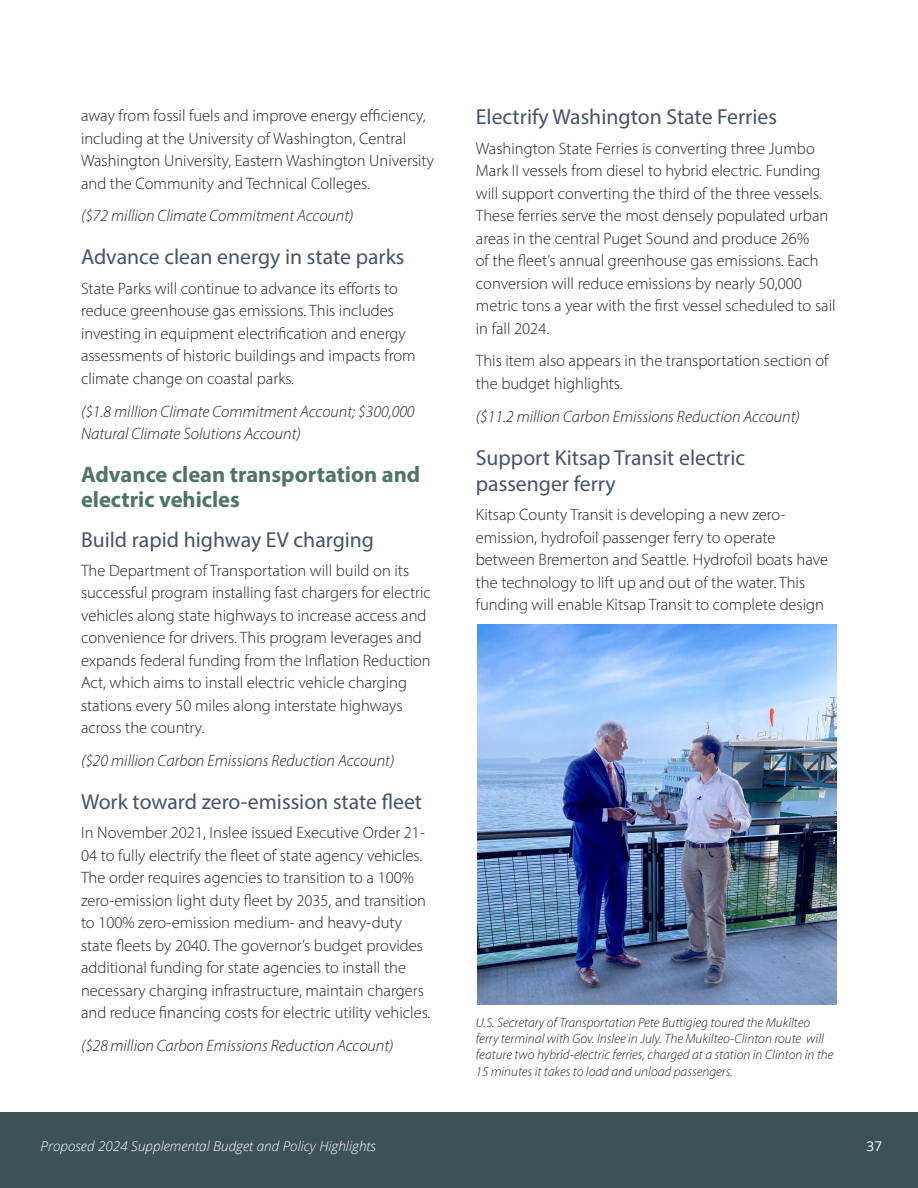
<style>
.page{position:relative;width:918px;height:1188px;background:#fff}
.page>*{position:absolute;margin:0;border:0;box-sizing:border-box;transform-origin:0 0}
.Section_Heading{font:700 22.5px/25.5px "Myriad Pro";color:#4f7469}
.Heading_2{font:21.75px/26.1px "Myriad Pro";color:#44546a}
.Body_text{font:300 16.5px/22.5px "Myriad Pro";color:#231f20}
.dollar_amount{font:italic 300 16.5px/22.5px "Myriad Pro";color:#231f20}
.t1{font:italic 300 13.5px/16.2px "Myriad Pro";color:#231f20}
.t2{font:italic 300 13.5px "Open Sans";color:#fff}
.t3{font:13.5px "Open Sans";color:#fff}
.s1{font-style:italic}
</style>
<div class="page">
<div style="left:0;top:1113px;width:918px;height:75px;background:#3d5257"></div>
<img style="left:477px;top:624px;width:360px;height:380px">
<p class="Body_text" style="left:81px;top:104px;width:355px">away from fossil fuels and improve energy efficiency, including at the University of Washington, Central Washington University, Eastern Washington University and the Community and Technical Colleges.</p>
<p class="dollar_amount" style="left:81px;top:205px;width:274px">($72 million Climate Commitment Account)</p>
<p class="Heading_2" style="left:81px;top:244px;width:325px">Advance clean energy in state parks</p>
<p class="Body_text" style="left:81px;top:277px;width:336px">State Parks will continue to advance its efforts to reduce greenhouse gas emissions. This includes investing in equipment electrification and energy assessments of historic buildings and impacts from climate change on coastal parks.</p>
<p class="dollar_amount" style="left:81px;top:400px;width:335px">($1.8 million Climate Commitment Account; $300,000<br>Natural Climate Solutions Account)</p>
<p class="Section_Heading" style="left:81px;top:460px;width:341px">Advance clean transportation and electric vehicles</p>
<p class="Heading_2" style="left:81px;top:526px;width:295px">Build rapid highway EV charging</p>
<p class="Body_text" style="left:81px;top:559px;width:351px">The Department of Transportation will build on its successful program installing fast chargers for electric vehicles along state highways to increase access and convenience for drivers. This program leverages and expands federal funding from the Inflation Reduction Act, which aims to install electric vehicle charging stations every 50 miles along interstate highways across the country.</p>
<p class="dollar_amount" style="left:81px;top:749px;width:315px">($20 million Carbon Emissions Reduction Account)</p>
<p class="Heading_2" style="left:81px;top:789px;width:343px">Work toward zero-emission state fleet</p>
<p class="Body_text" style="left:81px;top:822px;width:351px">In November 2021, Inslee issued Executive Order 21- 04 to fully electrify the fleet of state agency vehicles.<br>The order requires agencies to transition to a 100% zero-emission light duty fleet by 2035, and transition to 100% zero-emission medium- and heavy-duty state fleets by 2040. The governor’s budget provides additional funding for state agencies to install the necessary charging infrastructure, maintain chargers and reduce financing costs for electric utility vehicles.</p>
<p class="dollar_amount" style="left:81px;top:1034px;width:314px">($28million Carbon Emissions Reduction Account)</p>
<p class="Heading_2" style="left:476px;top:104px;width:303px">Electrify Washington State Ferries</p>
<p class="Body_text" style="left:476px;top:137px;width:361px">Washington State Ferries is converting three Jumbo Mark II vessels from diesel to hybrid electric. Funding will support converting the third of the three vessels.<br>These ferries serve the most densely populated urban areas in the central Puget Sound and produce 26%<br>of the fleet’s annual greenhouse gas emissions. Each conversion will reduce emissions by nearly 50,000 metric tons a year with the first vessel scheduled to sail in fall 2024.</p>
<p class="Body_text" style="left:476px;top:349px;width:354px">This item also appears in the transportation section of the budget highlights<span class="s1">.</span></p>
<p class="dollar_amount" style="left:476px;top:405px;width:326px">($11.2 million Carbon Emissions Reduction Account)</p>
<p class="Heading_2" style="left:476px;top:444px;width:271px">Support Kitsap Transit electric passenger ferry</p>
<p class="Body_text" style="left:476px;top:503px;width:354px">Kitsap County Transit is developing a new zero&shy;emission, hydrofoil passenger ferry to operate between Bremerton and Seattle. Hydrofoil boats have the technology to lift up and out of the water. This funding will enable Kitsap Transit to complete design</p>
<p class="t1" style="left:476px;top:1014px;width:359px">U.S. Secretary of Transportation Pete Buttigieg toured the Mukilteo ferry terminal with Gov. Inslee in July. The Mukilteo-Clinton route will feature two hybrid-electric ferries, charged at a station in Clinton in the 15 minutes it takes to load and unload passengers.</p>
<p class="t2" style="left:41px;top:1137px;width:337px">Proposed 2024 Supplemental Budget and Policy Highlights</p>
<p class="t3" style="left:867px;top:1137px;width:17px">37</p>
</div>
